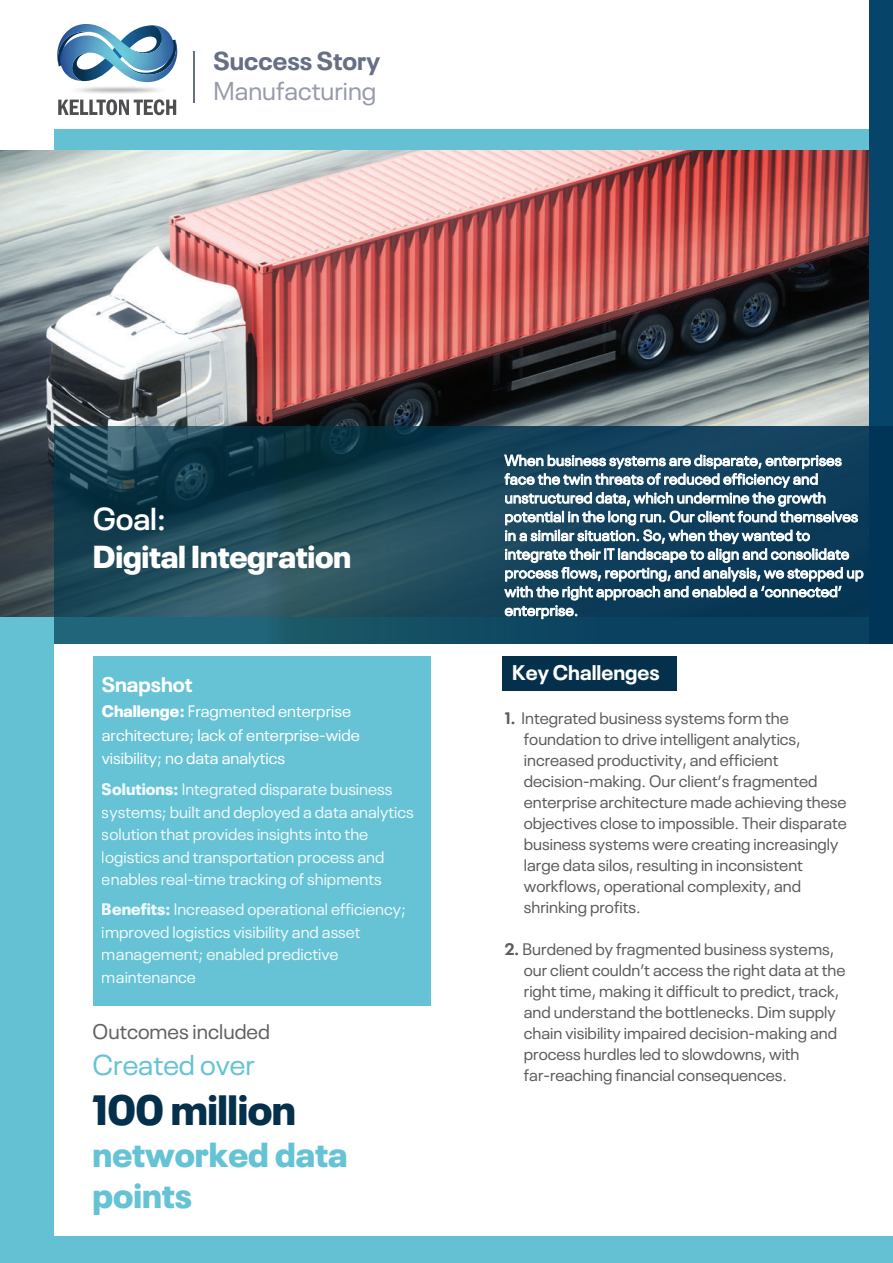
<style>
.page{position:relative;width:893px;height:1263px;background:#fff}
.page>*{position:absolute;margin:0;border:0;box-sizing:border-box;transform-origin:0 0}
.t1{font:900 42px "Neue Plak";letter-spacing:-.01em;color:#04304b}
.t2{font:900 34.5px/41.4px "Neue Plak";color:#65c3d5}
.t3{font:900 31.5px "Neue Plak";letter-spacing:-.01em;color:#fff}
.t4{font:600 31.5px "Neue Plak";color:#fff}
.t5{font:28.5px "Neue Plak";color:#65c3d5}
.t6{font:25.65px "Neue Plak";color:#969ba9}
.t7{font:700 25.65px "Neue Plak";color:#666f84}
.t8{font:700 21px "Neue Plak";color:#fff}
.t9{font:21px "Neue Plak";color:#616164}
.t10{font:16.5px/21px "Neue Plak";color:#5c5c5f}
.t11{font:16.5px/22.5px "Neue Plak";color:#fff}
.t12{font:15px/18.8px "Neue Plak";letter-spacing:.02em;color:#fff}
.s1{font-weight:900}
.s2{font-weight:700}
</style>
<div class="page">
<img style="left:0;top:149px;width:869px;height:468px">
<div style="left:54px;top:129px;width:839px;height:20px;background:#64c1d4"></div>
<div style="left:0;top:617px;width:893px;height:646px;background:#64c1d4"></div>
<div style="left:869px;top:0;width:24px;height:644px;background:#07446a"></div>
<svg style="left:54px;top:427px;width:839px;height:217px;background:#19475a"></svg>
<div style="left:54px;top:644px;width:839px;height:592px;background:#fff"></div>
<svg style="left:505px;top:455px;width:358px;height:164px;background:#496d82"></svg>
<div style="left:502px;top:656px;width:174px;height:34px;background:#04304b"></div>
<div style="left:93px;top:656px;width:338px;height:350px;background:#65c3d5"></div>
<hr style="left:193px;top:51px;width:2px;height:51px;background:#666f84">
<svg style="left:58px;top:99px;width:118px;height:16px"></svg>
<svg style="left:57px;top:24px;width:121px;height:58px"></svg>
<h3 class="t7" style="left:214px;top:40px;width:168px">Success Story</h3>
<h3 class="t6" style="left:214px;top:72px;width:164px">Manufacturing</h3>
<h3 class="t4" style="left:93px;top:494px;width:75px">Goal:</h3>
<h3 class="t3" style="left:93px;top:531px;width:260px">Digital Integration</h3>
<p class="t8" style="left:102px;top:668px;width:92px">Snapshot</p>
<p class="t11" style="left:102px;top:698px;width:260px;line-height:23.2px"><span class="s1">Challenge:</span> Fragmented enterprise architecture; lack of enterprise-wide visibility; no data analytics</p>
<p class="t11" style="left:102px;top:777px;width:313px"><span class="s1">Solutions:</span> Integrated disparate business systems; built and deployed a data analytics solution that provides insights into the logistics and transportation process and enables real-time tracking of shipments</p>
<p class="t11" style="left:102px;top:897px;width:306px"><span class="s1">Benefits:</span> Increased operational efficiency; improved logistics visibility and asset management; enabled predictive maintenance</p>
<p class="t9" style="left:93px;top:1015px;width:179px">Outcomes included</p>
<h3 class="t5" style="left:93px;top:1043px;width:164px">Created over</h3>
<h1 class="t1" style="left:93px;top:1076px;width:205px">100 million</h1>
<h2 class="t2" style="left:93px;top:1130px;width:257px">networked data points</h2>
<p class="t12" style="left:505px;top:449px;width:360px">When business systems are disparate, enterprises face the twin threats of reduced efficiency and unstructured data, which undermine the growth potential in the long run. Our client found themselves in a similar situation. So, when they wanted to integrate their IT landscape to align and consolidate process flows, reporting, and analysis, we stepped up with the right approach and enabled a ‘connected’ enterprise.</p>
<p class="t8" style="left:512px;top:656px;width:149px">Key Challenges</p>
<p class="t10" style="left:524px;top:706px;width:325px;text-indent:-19px"><span class="s2">1.</span> Integrated business systems form the foundation to drive intelligent analytics, increased productivity, and efficient decision-making. Our client’s fragmented enterprise architecture made achieving these objectives close to impossible. Their disparate business systems were creating increasingly large data silos, resulting in inconsistent workflows, operational complexity, and shrinking profits.</p>
<p class="t10" style="left:524px;top:937px;width:323px;text-indent:-19px"><span class="s2">2.</span> Burdened by fragmented business systems, our client couldn’t access the right data at the right time, making it difficult to predict, track, and understand the bottlenecks. Dim supply chain visibility impaired decision-making and process hurdles led to slowdowns, with far-reaching financial consequences.</p>
</div>
